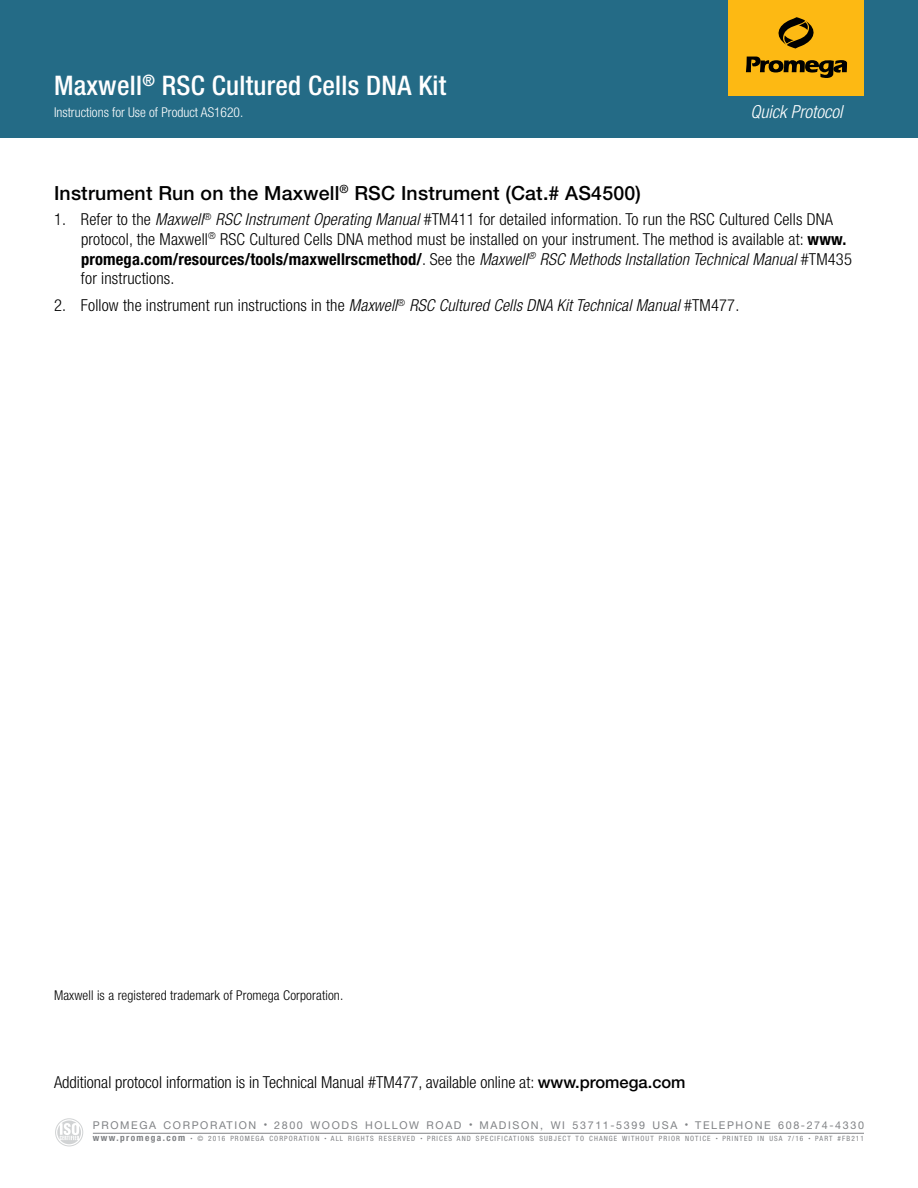
<style>
.page{position:relative;width:918px;height:1188px;background:#fff}
.page>*{position:absolute;margin:0;border:0;box-sizing:border-box;transform-origin:0 0}
.t1{font:500 condensed 27px "Helvetica Neue";letter-spacing:.01em;color:#fff}
.t2{font:500 19.5px "Helvetica Neue";letter-spacing:.01em;color:#000}
.t3{font:italic 300 condensed 18px "Helvetica Neue";color:#fff}
.t4{font:300 condensed 16.5px/19.8px "Helvetica Neue";letter-spacing:.01em;color:#000}
.t5{font:300 condensed 13.5px "Helvetica Neue";letter-spacing:.01em;color:#000}
.t6{font:300 condensed 13.5px "Helvetica Neue";color:#fff}
.t7{font:10.8px "Helvetica Neue";letter-spacing:.15em;color:#808285}
.t8{font:700 condensed 9.3px "Helvetica Neue";letter-spacing:.15em;color:#808285}
.t9{font:condensed 7.35px "Helvetica Neue";letter-spacing:.15em;color:#808285}
.s1{font-style:italic}
.s2{font-weight:700}
.s3{font-weight:500;font-stretch:normal}
.s4{font-size:4.2px}
</style>
<div class="page">
<div style="left:0;top:0;width:918px;height:138px;background:#246b86"></div>
<div style="left:729px;top:0;width:135px;height:95px;background:#fdb913"></div>
<svg style="left:778px;top:17px;width:36px;height:32px"></svg>
<svg style="left:746px;top:57px;width:101px;height:21px"></svg>
<hr style="left:93px;top:1133px;width:771px;height:1px;background:#808285">
<div style="left:55px;top:1118px;width:28px;height:28px;border:1px solid #d1d3d4;border-radius:50%"></div>
<svg style="left:57px;top:1120px;width:24px;height:24px"></svg>
<h1 class="t1" style="left:54px;top:70px;width:394px">Maxwell<sup>®</sup> RSC Cultured Cells DNA Kit</h1>
<p class="t6" style="left:54px;top:104px;width:191px">Instructions for Use of Product AS1620.</p>
<p class="t3" style="left:751px;top:101px;width:93px">Quick Protocol</p>
<p class="t2" style="left:54px;top:181px;width:588px">Instrument Run on the Maxwell<sup>®</sup> RSC Instrument (Cat.# AS4500)</p>
<p class="t4" style="left:81px;top:209px;width:772px;text-indent:-27px">1. Refer to the <span class="s1">Maxwell</span><sup>®</sup> <span class="s1">RSC Instrument Operating Manual</span> #TM411 for detailed information. To run the RSC Cultured Cells DNA protocol, the Maxwell<sup>®</sup> RSC Cultured Cells DNA method must be installed on your instrument. The method is available at: <span class="s2">www. promega.com/resources/tools/maxwellrscmethod/</span>. See the <span class="s1">Maxwell</span><sup>®</sup> <span class="s1">RSC Methods Installation Technical Manual</span> #TM435 for instructions.</p>
<p class="t4" style="left:54px;top:295px;width:687px">2. Follow the instrument run instructions in the <span class="s1">Maxwell</span><sup>®</sup> <span class="s1">RSC Cultured Cells DNA Kit Technical Manual</span> #TM477.</p>
<p class="t5" style="left:54px;top:988px;width:291px">Maxwell is a registered trademark of Promega Corporation.</p>
<p class="t4" style="left:54px;top:1072px;width:633px">Additional protocol information is in Technical Manual #TM477, available online at: <span class="s3">www.promega.com</span></p>
<p class="t7" style="left:93px;top:1119px;width:773px">PROMEGA CORPORATION <sup>•</sup> 2800 WOODS HOLLOW ROAD <sup>•</sup> MADISON, WI 53711-5399 USA <sup>•</sup> TELEPHONE 608-274-4330</p>
<p class="t8" style="left:93px;top:1133px;width:94px">www.promega.com</p>
<p class="t9" style="left:191px;top:1135px;width:675px"><span class="s4">•</span> © 2016 PROMEGA CORPORATION <span class="s4">•</span> ALL RIGHTS RESERVED <span class="s4">•</span> PRICES AND SPECIFICATIONS SUBJECT TO CHANGE WITHOUT PRIOR NOTICE <span class="s4">•</span> PRINTED IN USA 7/16 <span class="s4">•</span> PART #FB211</p>
</div>
